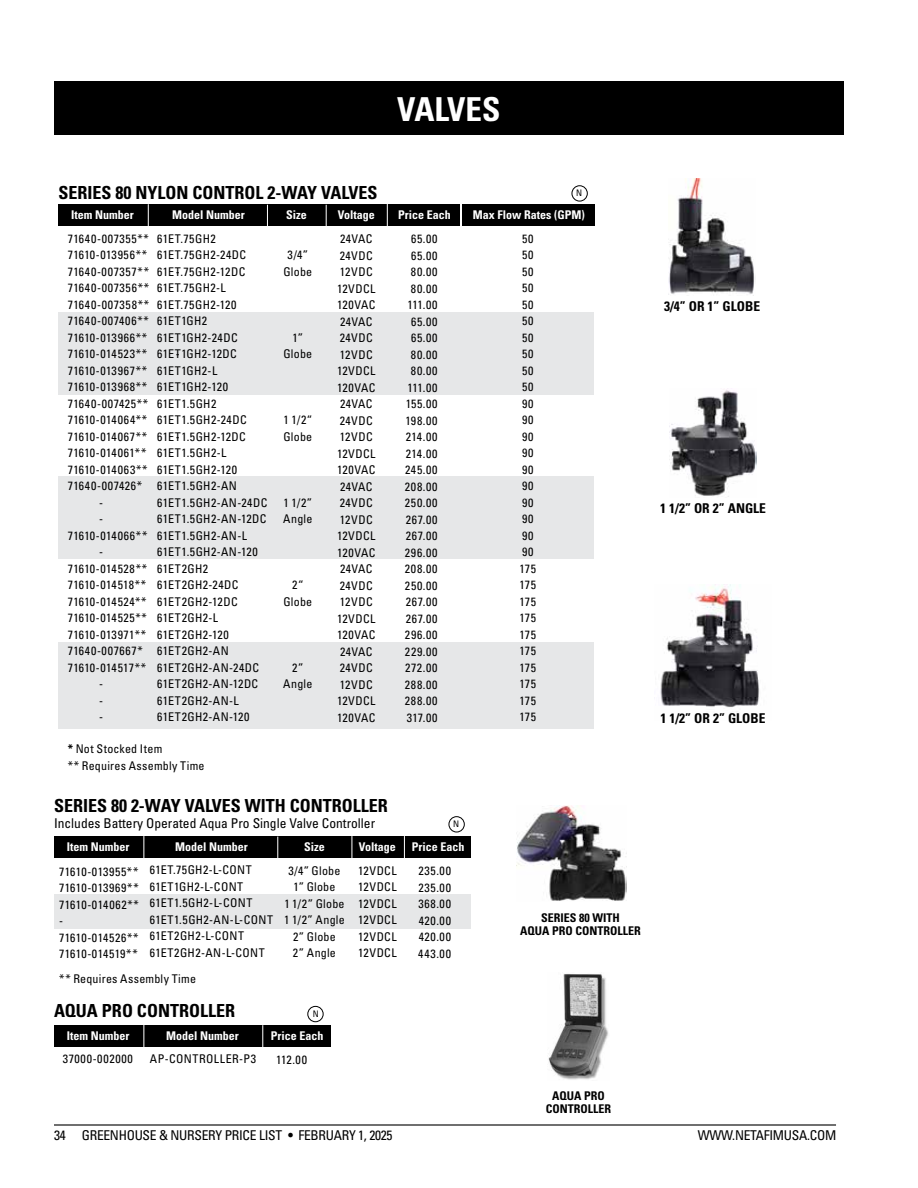
<style>
.page{position:relative;width:918px;height:1188px;background:#fff}
.page>*{position:absolute;margin:0;border:0;box-sizing:border-box;transform-origin:0 0}
.t1{font:700 condensed 33px "Univers LT Std";color:#fff}
.t2{font:700 condensed 18px "Univers LT Std";color:#000}
.t3{font:condensed 13.5px "Univers LT Std";letter-spacing:-.02em;color:#000}
.t4{font:condensed 13.5px "Univers LT Std";color:#000}
.t5{font:700 condensed 13.5px "Univers LT Std";color:#000}
.t6{font:condensed 12px/16.5px "Univers LT Std";letter-spacing:.035em;color:#000}
.t7{font:condensed 12px/16.5px "Univers LT Std";letter-spacing:.06em;color:#000;text-align:center}
.t8{font:700 condensed 12px "Univers LT Std";color:#fff}
.t9{font:condensed 12px/16.5px "Univers LT Std";letter-spacing:.055em;color:#000}
.t10{font:condensed 12px/16.5px "Univers LT Std";letter-spacing:.015em;color:#000;text-align:center}
.t11{font:700 condensed 12px/13.5px "Univers LT Std";color:#000;text-align:center}
.t12{font:condensed 9px "Univers LT Std";color:#000}
.s1{font-weight:700}
</style>
<div class="page">
<div style="left:54px;top:81px;width:790px;height:54px;background:#000"></div>
<hr style="left:54px;top:1124px;width:782px;height:2px;background:#000">
<img style="left:516px;top:805px;width:111px;height:96px">
<img style="left:548px;top:974px;width:61px;height:106px">
<div style="left:54px;top:836px;width:416px;height:22px;background:#000"></div>
<div style="left:54px;top:894px;width:416px;height:35px;background:#e6e7e8"></div>
<svg style="left:144px;top:836px;width:1px;height:22px"></svg>
<svg style="left:277px;top:837px;width:1px;height:21px"></svg>
<svg style="left:404px;top:836px;width:1px;height:22px"></svg>
<svg style="left:352px;top:836px;width:1px;height:22px"></svg>
<img style="left:668px;top:178px;width:88px;height:118px">
<img style="left:669px;top:390px;width:88px;height:107px">
<img style="left:660px;top:585px;width:100px;height:123px">
<div style="left:54px;top:1025px;width:276px;height:22px;background:#000"></div>
<svg style="left:144px;top:1025px;width:1px;height:22px"></svg>
<svg style="left:262px;top:1025px;width:1px;height:22px"></svg>
<div style="left:58px;top:204px;width:402px;height:22px;background:#000"></div>
<div style="left:58px;top:313px;width:536px;height:82px;background:#e6e7e8"></div>
<div style="left:58px;top:477px;width:536px;height:82px;background:#e6e7e8"></div>
<div style="left:58px;top:642px;width:536px;height:86px;background:#e6e7e8"></div>
<svg style="left:148px;top:204px;width:1px;height:22px"></svg>
<svg style="left:267px;top:205px;width:1px;height:21px"></svg>
<svg style="left:326px;top:205px;width:1px;height:21px"></svg>
<svg style="left:387px;top:204px;width:1px;height:22px"></svg>
<div style="left:462px;top:204px;width:132px;height:22px;background:#000"></div>
<div style="left:572px;top:185px;width:16px;height:17px;border:1px solid #000;border-radius:50%"></div>
<div style="left:449px;top:816px;width:16px;height:16px;border:1px solid #000;border-radius:50%"></div>
<div style="left:307px;top:1006px;width:17px;height:16px;border:1px solid #000;border-radius:50%"></div>
<h1 class="t1" style="left:397px;top:89px;width:105px">VALVES</h1>
<h2 class="t2" style="left:58px;top:181px;width:320px">SERIES 80 NYLON CONTROL 2-WAY VALVES</h2>
<p class="t8" style="left:71px;top:208px;width:64px">Item Number</p>
<p class="t8" style="left:172px;top:208px;width:74px">Model Number</p>
<p class="t8" style="left:286px;top:208px;width:22px">Size</p>
<p class="t8" style="left:338px;top:208px;width:38px">Voltage</p>
<p class="t8" style="left:398px;top:208px;width:54px">Price Each</p>
<p class="t6" style="left:68px;top:230px;width:83px">71640-007355**<br>71610-013956**<br>71640-007357**</p>
<p class="t6" style="left:176px;top:263px;width:5px">-</p>
<p class="t9" style="left:68px;top:280px;width:83px">71640-007356**<br>71640-007358**<br>71640-007406**<br>71610-013966**<br>71610-014523**</p>
<p class="t6" style="left:176px;top:346px;width:5px">-</p>
<p class="t6" style="left:68px;top:362px;width:82px;text-align:justify">71610-013967** 71610-013968** 71640-007425** 71610-014064** 71610-014067**</p>
<p class="t6" style="left:176px;top:428px;width:5px">-</p>
<p class="t6" style="left:68px;top:445px;width:80px">71610-014061**</p>
<p class="t6" style="left:68px;top:461px;width:81px">71610-014063**</p>
<p class="t9" style="left:68px;top:478px;width:76px">71640-007426*</p>
<p class="t6" style="left:99px;top:494px;width:5px">-</p>
<p class="t6" style="left:99px;top:511px;width:5px">-</p>
<p class="t6" style="left:68px;top:527px;width:81px">71610-014066**</p>
<p class="t6" style="left:99px;top:544px;width:5px">-</p>
<p class="t6" style="left:68px;top:560px;width:81px">71610-014528**</p>
<p class="t6" style="left:68px;top:577px;width:80px">71610-014518**</p>
<p class="t6" style="left:68px;top:593px;width:80px">71610-014524**</p>
<p class="t6" style="left:68px;top:610px;width:81px">71610-014525**</p>
<p class="t6" style="left:68px;top:626px;width:80px">71610-013971**</p>
<p class="t9" style="left:68px;top:643px;width:77px">71640-007667*</p>
<p class="t6" style="left:68px;top:659px;width:80px">71610-014517**</p>
<p class="t6" style="left:99px;top:676px;width:5px">-</p>
<p class="t6" style="left:99px;top:692px;width:5px">-</p>
<p class="t6" style="left:99px;top:709px;width:5px">-</p>
<p class="t6" style="left:157px;top:230px;width:112px">61ET.75GH2<br>61ET.75GH2-24DC<br>61ET.75GH2-12DC<br>61ET.75GH2-L<br>61ET.75GH2-120<br>61ET1GH2<br>61ET1GH2-24DC<br>61ET1GH2-12DC<br>61ET1GH2-L<br>61ET1GH2-120<br>61ET1.5GH2<br>61ET1.5GH2-24DC<br>61ET1.5GH2-12DC<br>61ET1.5GH2-L<br>61ET1.5GH2-120<br>61ET1.5GH2-AN<br>61ET1.5GH2-AN-24DC<br>61ET1.5GH2-AN-12DC<br>61ET1.5GH2-AN-L<br>61ET1.5GH2-AN-120<br>61ET2GH2<br>61ET2GH2-24DC<br>61ET2GH2-12DC<br>61ET2GH2-L<br>61ET2GH2-120<br>61ET2GH2-AN<br>61ET2GH2-AN-24DC<br>61ET2GH2-AN-12DC<br>61ET2GH2-AN-L<br>61ET2GH2-AN-120</p>
<p class="t6" style="left:337px;top:231px;width:40px">24VAC<br>24VDC<br>12VDC<br>12VDCL<br>120VAC<br>24VAC<br>24VDC<br>12VDC<br>12VDCL<br>120VAC<br>24VAC<br>24VDC<br>12VDC<br>12VDCL<br>120VAC<br>24VAC<br>24VDC<br>12VDC<br>12VDCL<br>120VAC<br>24VAC<br>24VDC<br>12VDC<br>12VDCL<br>120VAC<br>24VAC<br>24VDC<br>12VDC<br>12VDCL<br>120VAC</p>
<p class="t7" style="left:405px;top:231px;width:34px">65.00<br>65.00<br>80.00<br>80.00<br>111.00<br>65.00<br>65.00<br>80.00<br>80.00<br>111.00<br>155.00<br>198.00<br>214.00<br>214.00<br>245.00<br>208.00<br>250.00<br>267.00<br>267.00<br>296.00<br>208.00<br>250.00<br>267.00<br>267.00<br>296.00<br>229.00<br>272.00<br>288.00<br>288.00<br>317.00</p>
<p class="t6" style="left:283px;top:247px;width:30px;text-align:center">3/4”<br>Globe</p>
<p class="t6" style="left:283px;top:329px;width:30px;text-align:center">1”<br>Globe</p>
<p class="t6" style="left:283px;top:412px;width:30px">1 1/2“<br>Globe</p>
<p class="t6" style="left:283px;top:494px;width:31px">1 1/2”<br>Angle</p>
<p class="t6" style="left:283px;top:577px;width:30px;text-align:center">2“<br>Globe</p>
<p class="t6" style="left:283px;top:659px;width:31px;text-align:center">2”<br>Angle</p>
<p class="t6" style="left:68px;top:741px;width:138px"><span class="s1">*</span> Not Stocked Item<br>** Requires Assembly Time</p>
<p class="t12" style="left:576px;top:188px;width:8px">N</p>
<p class="t8" style="left:473px;top:208px;width:113px">Max Flow Rates (GPM)</p>
<p class="t6" style="left:520px;top:230px;width:18px">50<br>50<br>50<br>50<br>50<br>50<br>50<br>50<br>50<br>50<br>90<br>90<br>90<br>90<br>90<br>90<br>90<br>90<br>90<br>90<br>175<br>175<br>175<br>175<br>175<br>175<br>175<br>175<br>175<br>175</p>
<h2 class="t2" style="left:54px;top:795px;width:335px">SERIES 80 2-WAY VALVES WITH CONTROLLER</h2>
<p class="t4" style="left:54px;top:815px;width:323px">Includes Battery Operated Aqua Pro Single Valve Controller</p>
<p class="t12" style="left:453px;top:818px;width:8px">N</p>
<p class="t8" style="left:67px;top:840px;width:64px">Item Number</p>
<p class="t8" style="left:175px;top:840px;width:74px">Model Number</p>
<p class="t8" style="left:304px;top:840px;width:22px">Size</p>
<p class="t8" style="left:412px;top:840px;width:54px">Price Each</p>
<p class="t6" style="left:59px;top:863px;width:81px">71610-013955**<br>71610-013969**<br>71610-014062** -<br>71610-014526**<br>71610-014519**</p>
<p class="t6" style="left:150px;top:862px;width:125px">61ET.75GH2-L-CONT<br>61ET1GH2-L-CONT<br>61ET1.5GH2-L-CONT<br>61ET1.5GH2-AN-L-CONT<br>61ET2GH2-L-CONT<br>61ET2GH2-AN-L-CONT</p>
<p class="t10" style="left:284px;top:862px;width:62px">3/4” Globe<br>1” Globe<br>1 1/2” Globe<br>1 1/2” Angle<br>2” Globe<br>2” Angle</p>
<p class="t8" style="left:359px;top:840px;width:38px">Voltage</p>
<p class="t6" style="left:358px;top:862px;width:40px;text-align:justify">12VDCL 12VDCL 12VDCL 12VDCL 12VDCL 12VDCL</p>
<p class="t6" style="left:418px;top:862px;width:34px;text-align:justify">235.00<br>235.00<br>368.00<br>420.00<br>420.00<br>443.00</p>
<p class="t6" style="left:59px;top:970px;width:138px">** Requires Assembly Time</p>
<h2 class="t2" style="left:54px;top:1000px;width:183px">AQUA PRO CONTROLLER</h2>
<p class="t12" style="left:313px;top:1008px;width:8px">N</p>
<p class="t8" style="left:67px;top:1028px;width:64px">Item Number</p>
<p class="t8" style="left:166px;top:1028px;width:74px">Model Number</p>
<p class="t8" style="left:271px;top:1028px;width:54px">Price Each</p>
<p class="t7" style="left:63px;top:1051px;width:72px">37000-002000</p>
<p class="t6" style="left:150px;top:1050px;width:108px">AP-CONTROLLER-P3</p>
<p class="t6" style="left:276px;top:1051px;width:32px">112.00</p>
<p class="t11" style="left:520px;top:911px;width:122px">SERIES 80 WITH<br>AQUA PRO CONTROLLER</p>
<p class="t11" style="left:546px;top:1089px;width:67px">AQUA PRO<br>CONTROLLER</p>
<p class="t5" style="left:664px;top:297px;width:97px">3/4” OR 1” GLOBE</p>
<p class="t5" style="left:660px;top:500px;width:107px">1 1/2” OR 2” ANGLE</p>
<p class="t5" style="left:661px;top:710px;width:106px">1 1/2” OR 2” GLOBE</p>
<p class="t3" style="left:54px;top:1127px;width:340px">34 GREENHOUSE &amp; NURSERY PRICE LIST <sup>●</sup> FEBRUARY 1, 2025</p>
<p class="t3" style="left:698px;top:1127px;width:140px">WWW.NETAFIMUSA.COM</p>
</div>
